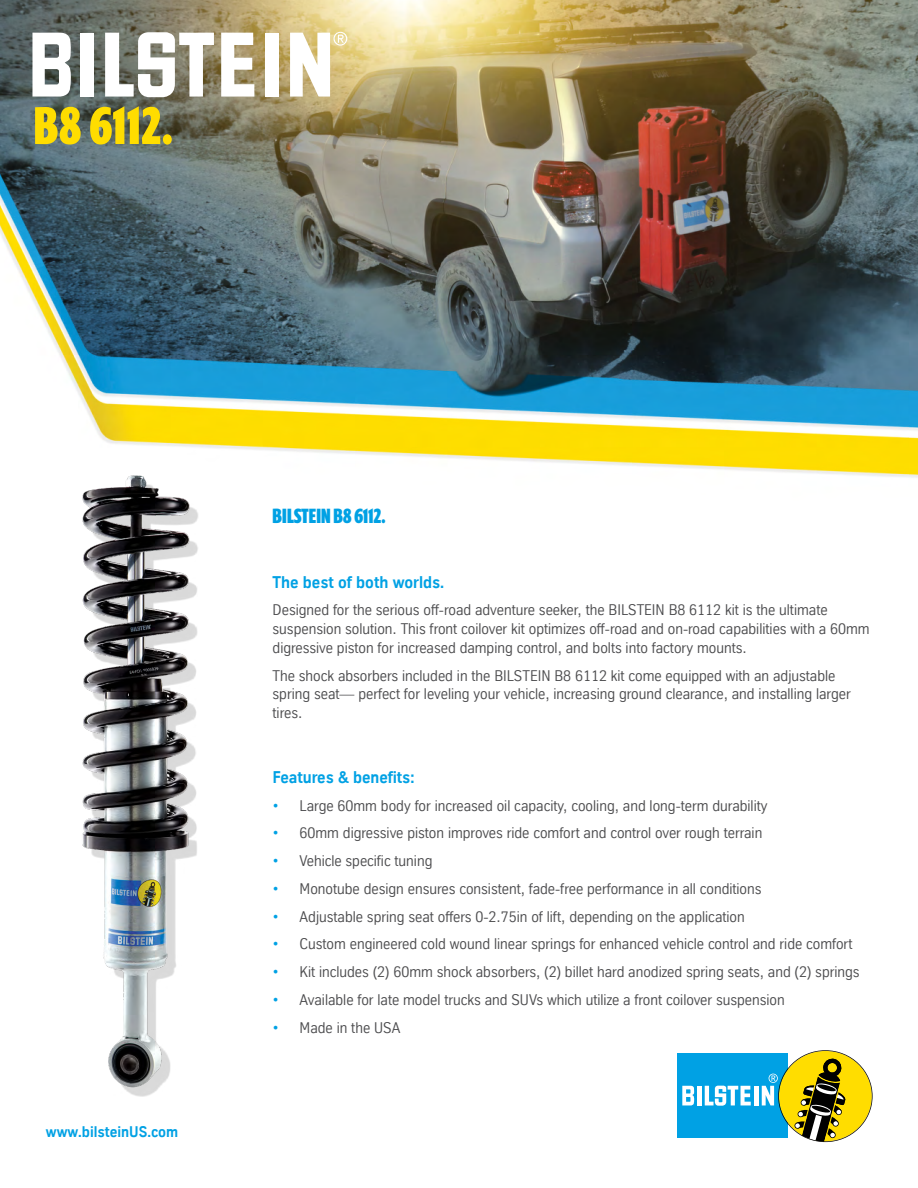
<style>
.page{position:relative;width:918px;height:1188px;background:#fff}
.page>*{position:absolute;margin:0;border:0;box-sizing:border-box;transform-origin:0 0}
.t1{font:700 54px "Prenton RP Ultra Cond";letter-spacing:.03em;color:#fd0}
.t2{font:700 21px "Prenton RP Ultra Cond";letter-spacing:.015em;color:#00a1e4}
.t3{font:700 16.5px "TK Type";color:#00a1e4}
.t4{font:15px/18.8px "TK Type";color:#4d4d4f}
.t5{font:700 15px "TK Type";color:#00a1e4}
.s1{color:#00a1e4}
</style>
<div class="page">
<img style="left:0;top:0;width:918px;height:478px">
<div style="left:677px;top:1054px;width:111px;height:84px;background:#00a1e4"></div>
<hr style="left:697px;top:1086px;width:4px;height:19px;background:#fff">
<hr style="left:754px;top:1086px;width:4px;height:19px;background:#fff">
<svg style="left:705px;top:1086px;width:46px;height:20px"></svg>
<svg style="left:682px;top:1086px;width:12px;height:19px"></svg>
<svg style="left:762px;top:1050px;width:111px;height:92px"></svg>
<div style="left:81px;top:33px;width:13px;height:64px;background:#fff"></div>
<div style="left:265px;top:33px;width:13px;height:64px;background:#fff"></div>
<svg style="left:221px;top:33px;width:33px;height:64px"></svg>
<svg style="left:105px;top:32px;width:109px;height:65px"></svg>
<svg style="left:32px;top:32px;width:39px;height:65px"></svg>
<svg style="left:290px;top:32px;width:57px;height:65px"></svg>
<img style="left:64px;top:462px;width:154px;height:635px">
<h1 class="t1" style="left:34px;top:90px;width:140px">B8 6112.</h1>
<p class="t5" style="left:46px;top:1123px;width:134px">www.bilsteinUS.com</p>
<h2 class="t2" style="left:273px;top:502px;width:114px">BILSTEIN B8 6112.</h2>
<p class="t3" style="left:273px;top:573px;width:173px">The best of both worlds.</p>
<p class="t4" style="left:273px;top:601px;width:599px">Designed for the serious off-road adventure seeker, the BILSTEIN B8 6112 kit is the ultimate suspension solution. This front coilover kit optimizes off-road and on-road capabilities with a 60mm digressive piston for increased damping control, and bolts into factory mounts.</p>
<p class="t4" style="left:273px;top:666px;width:580px">The shock absorbers included in the BILSTEIN B8 6112 kit come equipped with an adjustable spring seat— perfect for leveling your vehicle, increasing ground clearance, and installing larger tires.</p>
<p class="t3" style="left:273px;top:768px;width:143px">Features &amp; benefits:</p>
<p class="t4" style="left:273px;top:796px;width:496px"><span class="s1">•</span> Large 60mm body for increased oil capacity, cooling, and long-term durability</p>
<p class="t4" style="left:273px;top:824px;width:491px"><span class="s1">•</span> 60mm digressive piston improves ride comfort and control over rough terrain</p>
<p class="t4" style="left:273px;top:852px;width:161px"><span class="s1">•</span> Vehicle specific tuning</p>
<p class="t4" style="left:273px;top:879px;width:491px"><span class="s1">•</span> Monotube design ensures consistent, fade-free performance in all conditions</p>
<p class="t4" style="left:273px;top:907px;width:474px"><span class="s1">•</span> Adjustable spring seat offers 0-2.75in of lift, depending on the application</p>
<p class="t4" style="left:273px;top:935px;width:582px"><span class="s1">•</span> Custom engineered cold wound linear springs for enhanced vehicle control and ride comfort</p>
<p class="t4" style="left:273px;top:963px;width:589px"><span class="s1">•</span> Kit includes (2) 60mm shock absorbers, (2) billet hard anodized spring seats, and (2) springs</p>
<p class="t4" style="left:273px;top:990px;width:514px"><span class="s1">•</span> Available for late model trucks and SUVs which utilize a front coilover suspension</p>
<p class="t4" style="left:273px;top:1018px;width:129px"><span class="s1">•</span> Made in the USA</p>
</div>
